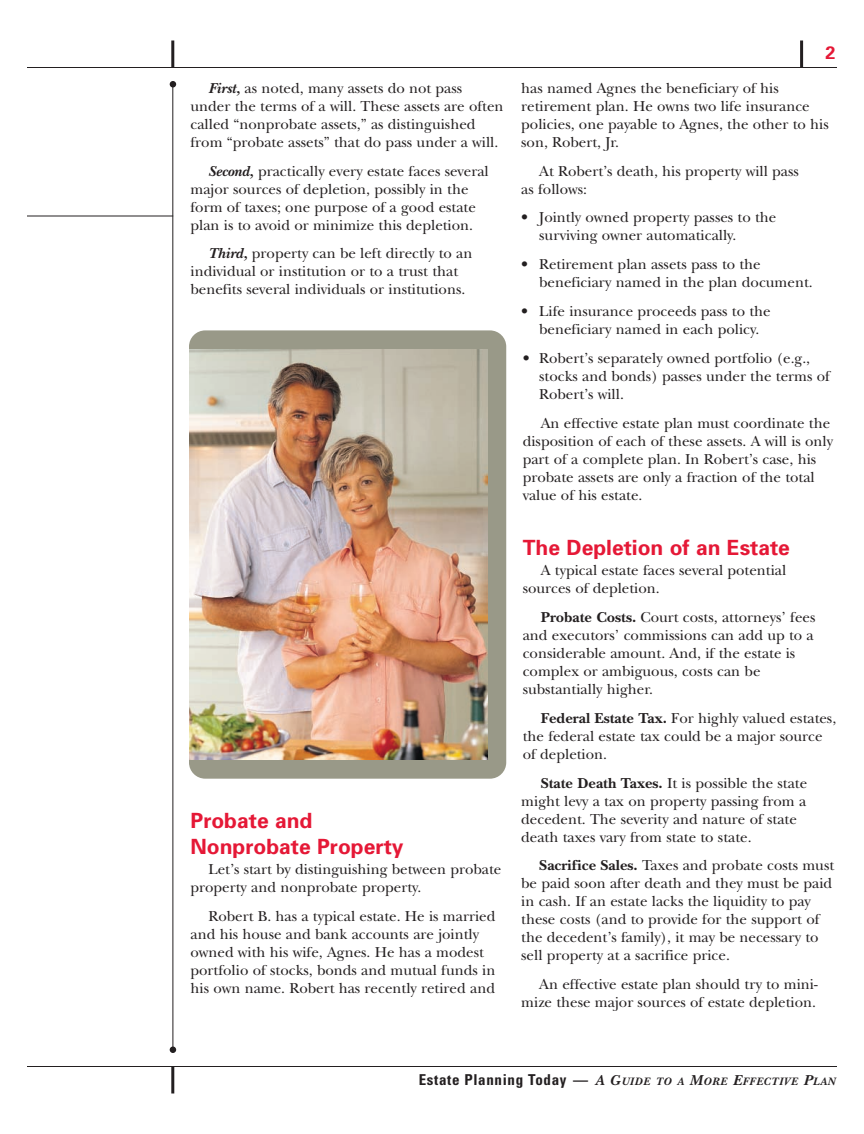
<style>
.page{position:relative;width:864px;height:1134px;background:#fff}
.page>*{position:absolute;margin:0;border:0;box-sizing:border-box;transform-origin:0 0}
.t1{font:700 21px/25.2px "Univers";color:#e51836}
.t2{font:700 18px "Univers";color:#e51836}
.t3{font:15px/18px "New Baskerville";color:#231f20}
.t4{font:italic 700 11.25px "New Baskerville";letter-spacing:.065em;color:#231f20}
.s1{font-weight:700;font-style:italic}
.s2{font-weight:700}
.s3{font-family:"Univers";font-style:normal;font-stretch:condensed;font-size:15px}
.s4{font-family:"Trade Gothic Bold Two";font-weight:400;font-style:normal;font-size:15px}
.s5{font-size:15px}
</style>
<div class="page">
<hr style="left:27px;top:67px;width:810px;height:1px;background:#231f20">
<hr style="left:27px;top:1066px;width:810px;height:1px;background:#231f20">
<hr style="left:171px;top:41px;width:3px;height:27px;background:#231f20">
<hr style="left:800px;top:41px;width:3px;height:27px;background:#231f20">
<hr style="left:171px;top:1067px;width:3px;height:27px;background:#231f20">
<hr style="left:27px;top:216px;width:146px;height:1px;background:#231f20">
<hr style="left:172px;top:82px;width:1px;height:970px;background:#231f20">
<svg style="left:170px;top:81px;width:6px;height:6px"></svg>
<svg style="left:170px;top:1047px;width:6px;height:6px"></svg>
<div style="left:189px;top:330px;width:317px;height:449px;background:#998;border-radius:16px"></div>
<img style="left:189px;top:349px;width:299px;height:411px">
<p class="t3" style="left:191px;top:81px;width:315px;text-indent:18px"><span class="s1">First,</span> as noted, many assets do not pass under the terms of a will. These assets are often called “nonprobate assets,” as distinguished from “probate assets” that do pass under a will.</p>
<p class="t3" style="left:191px;top:164px;width:300px;text-indent:18px"><span class="s1">Second,</span> practically every estate faces several major sources of depletion, possibly in the form of taxes; one purpose of a good estate plan is to avoid or minimize this depletion.</p>
<p class="t3" style="left:191px;top:246px;width:283px;text-indent:18px"><span class="s1">Third,</span> property can be left directly to an individual or institution or to a trust that benefits several individuals or institutions.</p>
<h1 class="t1" style="left:191px;top:810px;width:215px">Probate and<br>Nonprobate Property</h1>
<p class="t3" style="left:191px;top:862px;width:312px;text-indent:18px">Let’s start by distinguishing between probate property and nonprobate property.</p>
<p class="t3" style="left:191px;top:909px;width:306px;text-indent:18px">Robert B. has a typical estate. He is married and his house and bank accounts are jointly owned with his wife, Agnes. He has a modest portfolio of stocks, bonds and mutual funds in his own name. Robert has recently retired and</p>
<p class="t2" style="left:825px;top:46px;width:12px">2</p>
<p class="t3" style="left:521px;top:81px;width:309px">has named Agnes the beneficiary of his retirement plan. He owns two life insurance policies, one payable to Agnes, the other to his son, Robert, Jr.</p>
<p class="t3" style="left:521px;top:164px;width:279px;text-indent:18px">At Robert’s death, his property will pass as follows:</p>
<p class="t3" style="left:539px;top:210px;width:239px;text-indent:-18px">• Jointly owned property passes to the surviving owner automatically.</p>
<p class="t3" style="left:539px;top:257px;width:275px;text-indent:-18px">• Retirement plan assets pass to the beneficiary named in the plan document.</p>
<p class="t3" style="left:521px;top:304px;width:251px;text-align:center">• Life insurance proceeds pass to the beneficiary named in each policy.</p>
<p class="t3" style="left:539px;top:351px;width:292px;text-indent:-17px">• Robert’s separately owned portfolio (e.g., stocks and bonds) passes under the terms of<br>Robert’s will.</p>
<p class="t3" style="left:523px;top:416px;width:312px;text-indent:18px">An effective estate plan must coordinate the disposition of each of these assets. A will is only part of a complete plan. In Robert’s case, his probate assets are only a fraction of the total value of his estate.</p>
<h1 class="t1" style="left:523px;top:537px;width:269px">The Depletion of an Estate</h1>
<p class="t3" style="left:523px;top:563px;width:265px;text-indent:18px">A typical estate faces several potential sources of depletion.</p>
<p class="t3" style="left:523px;top:610px;width:294px;text-indent:18px"><span class="s2">Probate Costs.</span> Court costs, attorneys’ fees and executors’ commissions can add up to a considerable amount. And, if the estate is complex or ambiguous, costs can be substantially higher.</p>
<p class="t3" style="left:523px;top:711px;width:315px;text-indent:18px"><span class="s2">Federal Estate Tax.</span> For highly valued estates, the federal estate tax could be a major source of depletion.</p>
<p class="t3" style="left:521px;top:776px;width:288px;text-indent:19px"><span class="s2">State Death Taxes.</span> It is possible the state might levy a tax on property passing from a decedent. The severity and nature of state death taxes vary from state to state.</p>
<p class="t3" style="left:521px;top:858px;width:314px;text-indent:18px"><span class="s2">Sacrifice Sales.</span> Taxes and probate costs must be paid soon after death and they must be paid in cash. If an estate lacks the liquidity to pay these costs (and to provide for the support of the decedent’s family), it may be necessary to sell property at a sacrifice price.</p>
<p class="t3" style="left:521px;top:977px;width:298px;text-align:right">An effective estate plan should try to mini&shy;mize these major sources of estate depletion.</p>
<p class="t4" style="left:419px;top:1074px;width:418px"><span class="s3">Estate Planning Today</span> <span class="s4">—</span> <span class="s5">A G</span>UIDE TO A <span class="s5">M</span>ORE <span class="s5">E</span>FFECTIVE <span class="s5">P</span>LAN</p>
</div>
